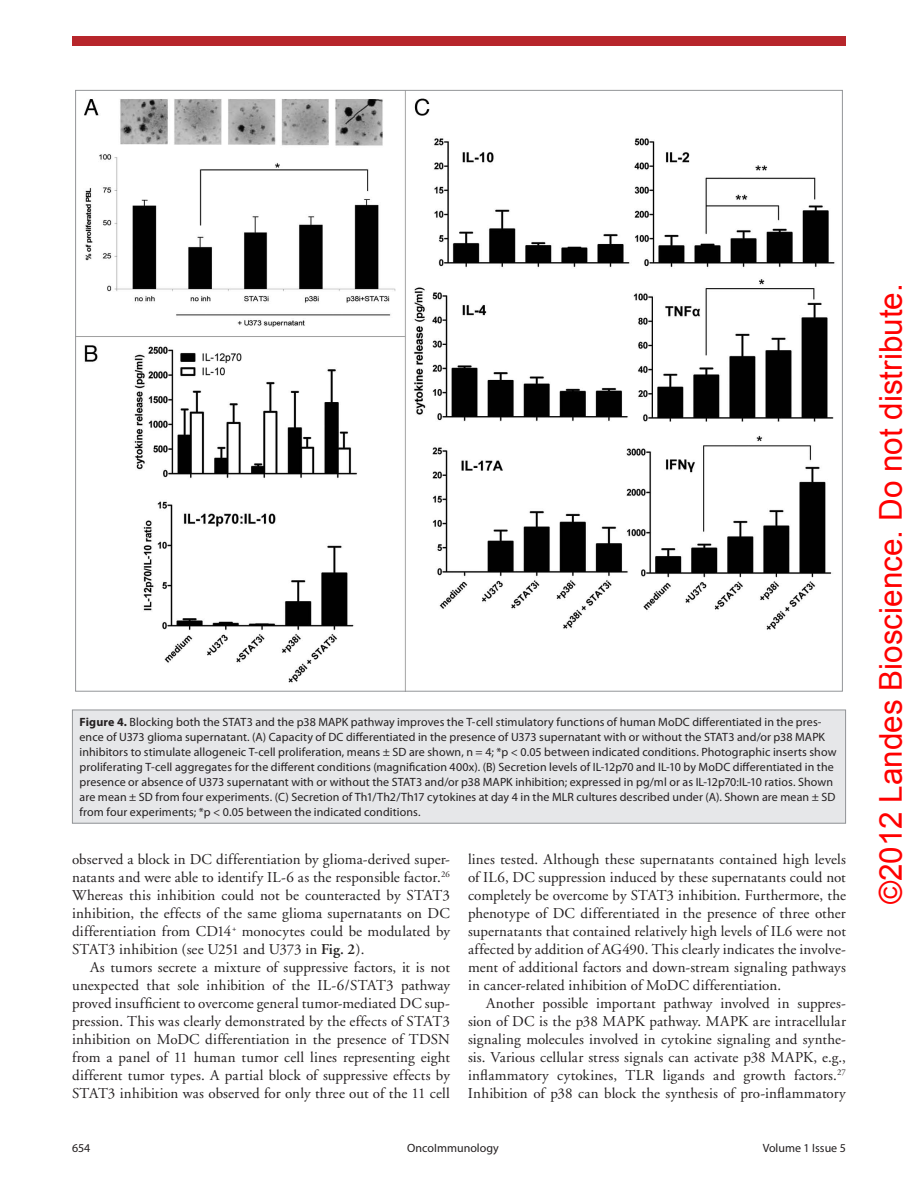
<style>
.page{position:relative;width:918px;height:1188px;background:#fff}
.page>*{position:absolute;margin:0;border:0;box-sizing:border-box;transform-origin:0 0}
.t1{font:31.5px "Arial";color:#f00}
.t2{font:15px/18px "Adobe Garamond";color:#231f20;text-align:justify}
.t3{font:12px/15px "Myriad Pro";letter-spacing:.01em;color:#231f20}
.s1{font-weight:700}
.s2{font-weight:600}
</style>
<div class="page">
<div style="left:72px;top:36px;width:774px;height:10px;background:#b7262b"></div>
<img style="left:77px;top:92px;width:758px;height:598px">
<div style="left:72px;top:710px;width:774px;height:113px;background:#e6e7e9"></div>
<div style="left:72px;top:710px;width:774px;height:114px;border:1px solid #939598"></div>
<p class="t3" style="left:80px;top:714px;width:758px"><span class="s1">Figure 4.</span> Blocking both the STAT3 and the p38 MAPK pathway improves the T-cell stimulatory functions of human MoDC differentiated in the pres&shy;ence of U373 glioma supernatant. (A) Capacity of DC differentiated in the presence of U373 supernatant with or without the STAT3 and/or p38 MAPK inhibitors to stimulate allogeneic T-cell proliferation, means ± SD are shown, n = 4; *p &lt; 0.05 between indicated conditions. Photographic inserts show proliferating T-cell aggregates for the different conditions (magnification 400x). (B) Secretion levels of IL-12p70 and IL-10 by MoDC differentiated in the presence or absence of U373 supernatant with or without the STAT3 and/or p38 MAPK inhibition; expressed in pg/ml or as IL-12p70:IL-10 ratios. Shown are mean ± SD from four experiments. (C) Secretion of Th1/Th2/Th17 cytokines at day 4 in the MLR cultures described under (A). Shown are mean ± SD from four experiments; *p &lt; 0.05 between the indicated conditions.</p>
<p class="t2" style="left:72px;top:851px;width:379px">observed a block in DC differentiation by glioma-derived super&shy;natants and were able to identify IL-6 as the responsible factor.<sup>26<br></sup>Whereas this inhibition could not be counteracted by STAT3 inhibition, the effects of the same glioma supernatants on DC differentiation from CD14<sup>+</sup> monocytes could be modulated by STAT3 inhibition (see U251 and U373 in <span class="s2">Fig. 2</span>).</p>
<p class="t2" style="left:72px;top:959px;width:379px;text-indent:18px">As tumors secrete a mixture of suppressive factors, it is not unexpected that sole inhibition of the IL-6/STAT3 pathway proved insufficient to overcome general tumor-mediated DC sup&shy;pression. This was clearly demonstrated by the effects of STAT3 inhibition on MoDC differentiation in the presence of TDSN from a panel of 11 human tumor cell lines representing eight different tumor types. A partial block of suppressive effects by STAT3 inhibition was observed for only three out of the 11 cell</p>
<p class="t2" style="left:468px;top:851px;width:379px">lines tested. Although these supernatants contained high levels of IL6, DC suppression induced by these supernatants could not completely be overcome by STAT3 inhibition. Furthermore, the phenotype of DC differentiated in the presence of three other supernatants that contained relatively high levels of IL6 were not affected by addition of AG490. This clearly indicates the involve&shy;ment of additional factors and down-stream signaling pathways in cancer-related inhibition of MoDC differentiation.</p>
<p class="t2" style="left:468px;top:995px;width:379px;text-indent:18px">Another possible important pathway involved in suppres&shy;sion of DC is the p38 MAPK pathway. MAPK are intracellular signaling molecules involved in cytokine signaling and synthe&shy;sis. Various cellular stress signals can activate p38 MAPK, e.g., inflammatory cytokines, TLR ligands and growth factors.<sup>27<br></sup>Inhibition of p38 can block the synthesis of pro-inflammatory</p>
<p class="t3" style="left:72px;top:1140px;width:20px">654</p>
<p class="t3" style="left:407px;top:1140px;width:93px">OncoImmunology</p>
<p class="t3" style="left:763px;top:1140px;width:85px">Volume 1 Issue 5</p>
<h1 class="t1" style="left:870px;top:904px;width:622px;rotate:-90deg">©2012 Landes Bioscience. Do not distribute.</h1>
</div>
